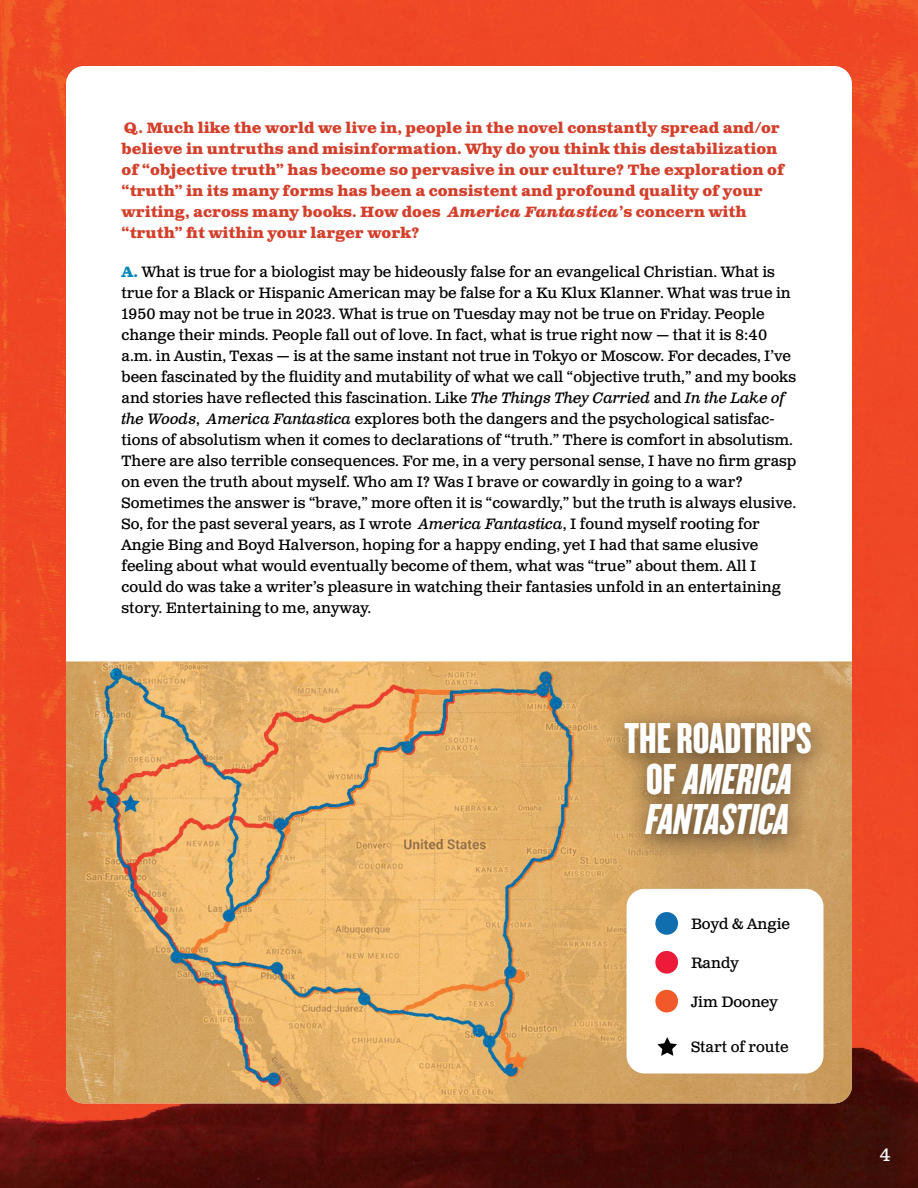
<style>
.page{position:relative;width:918px;height:1188px;background:#fff}
.page>*{position:absolute;margin:0;border:0;box-sizing:border-box;transform-origin:0 0}
.t1{font:italic 45px/40.5px "Knockout 68 Full Featherwt";color:#fff;text-align:center}
.t2{font:18px "Clarendon Text Pro";color:#fff}
.t3{font:15px/21px "Clarendon Text Pro";color:#000}
.t4{font:700 15px/21px "Clarendon Text Pro";color:#d33f2a}
.s1{font-style:italic}
.s2{font-weight:700;color:#0086ba}
.s3{font-style:normal}
</style>
<div class="page">
<img style="left:0;top:0;width:918px;height:1188px">
<div style="left:66px;top:66px;width:786px;height:1037px;background:#fff;border-radius:18px"></div>
<img style="left:66px;top:662px;width:786px;height:441px">
<div style="left:604px;top:707px;width:229px;height:156px;background:#000;opacity:.66"></div>
<div style="left:627px;top:889px;width:197px;height:185px;background:#fff;border-radius:18px"></div>
<div style="left:655px;top:912px;width:23px;height:23px;background:#116eae;border-radius:50%"></div>
<div style="left:655px;top:951px;width:23px;height:23px;background:#ed1a39;border-radius:50%"></div>
<div style="left:655px;top:990px;width:23px;height:22px;background:#f1582a;border-radius:50%"></div>
<svg style="left:657px;top:1037px;width:20px;height:19px"></svg>
<p class="t4" style="left:122px;top:118px;width:664px">Q. Much like the world we live in, people in the novel constantly spread and/or believe in untruths and misinformation. Why do you think this destabilization of “objective truth” has become so pervasive in our culture? The exploration of “truth” in its many forms has been a consistent and profound quality of your writing, across many books. How does <span class="s1">America Fantastica</span>’s concern with “truth” fit within your larger work?</p>
<p class="t3" style="left:122px;top:262px;width:676px"><span class="s2">A.</span> What is true for a biologist may be hideously false for an evangelical Christian. What is true for a Black or Hispanic American may be false for a Ku Klux Klanner. What was true in 1950 may not be true in 2023. What is true on Tuesday may not be true on Friday. People change their minds. People fall out of love. In fact, what is true right now — that it is 8:40 a.m. in Austin, Texas — is at the same instant not true in Tokyo or Moscow. For decades, I’ve been fascinated by the fluidity and mutability of what we call “objective truth,” and my books and stories have reflected this fascination. Like <span class="s1">The Things They Carried</span> and <span class="s1">In the Lake of the Woods</span>, <span class="s1">America Fantastica</span> explores both the dangers and the psychological satisfac&shy;tions of absolutism when it comes to declarations of “truth.” There is comfort in absolutism.<br>There are also terrible consequences. For me, in a very personal sense, I have no firm grasp on even the truth about myself. Who am I? Was I brave or cowardly in going to a war?<br>Sometimes the answer is “brave,” more often it is “cowardly,” but the truth is always elusive.<br>So, for the past several years, as I wrote <span class="s1">America Fantastica</span>, I found myself rooting for Angie Bing and Boyd Halverson, hoping for a happy ending, yet I had that same elusive feeling about what would eventually become of them, what was “true” about them. All I could do was take a writer’s pleasure in watching their fantasies unfold in an entertaining story. Entertaining to me, anyway.</p>
<h1 class="t1" style="left:625px;top:717px;width:188px"><span class="s3">THE ROADTRIPS<br>O F</span> AMERICA<br>FANTASTICA</h1>
<p class="t3" style="left:691px;top:914px;width:101px">Boyd &amp; Angie</p>
<p class="t3" style="left:691px;top:953px;width:49px">Randy</p>
<p class="t3" style="left:691px;top:992px;width:88px">Jim Dooney</p>
<p class="t3" style="left:691px;top:1037px;width:99px">Start of route</p>
<p class="t2" style="left:879px;top:1144px;width:13px">4</p>
</div>
